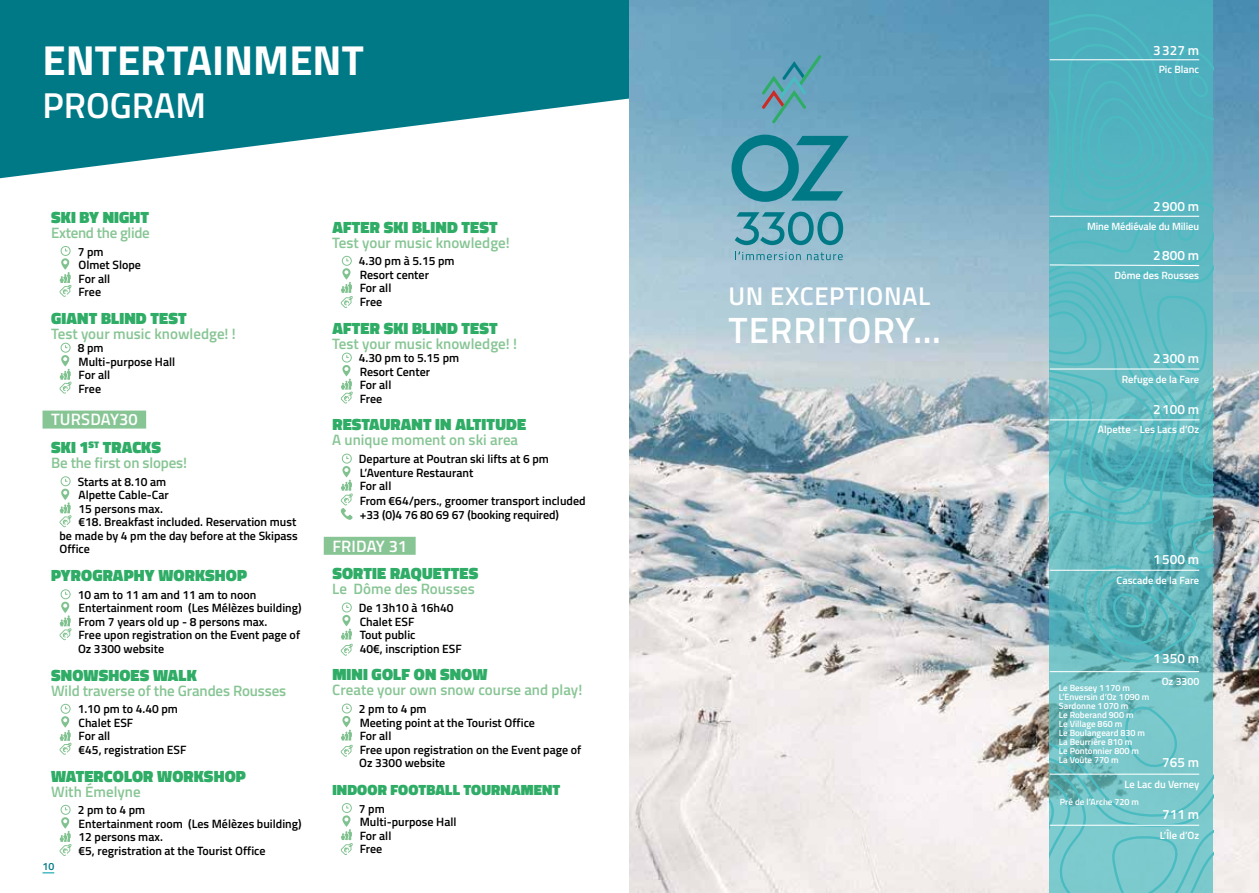
<style>
.page{position:relative;width:1259px;height:893px;background:#fff}
.page>*{position:absolute;margin:0;border:0;box-sizing:border-box;transform-origin:0 0}
.t1{font:700 42px "Titillium Web";color:#fff}
.t2{font:600 36.6px "Titillium Web";letter-spacing:.025em;color:#fff}
.t3{font:600 36px "Titillium Web";color:#fff}
.t4{font:600 25.65px "Titillium Web";letter-spacing:.025em;color:#fff}
.t5{font:900 16.5px/27.8px "Titillium Web";letter-spacing:.01em;color:#2fac66}
.t6{font:600 16.5px "Titillium Web";letter-spacing:.005em;color:#fff}
.t7{font:600 15px "Titillium Web";color:#87c594}
.t8{font:900 15px "Titillium Web";letter-spacing:.01em;color:#2fac66}
.t9{font:600 15px "Titillium Web";letter-spacing:-.02em;color:#87c594}
.t10{font:600 13.5px "Titillium Web";color:#fff}
.t11{font:600 12px/13.5px "Titillium Web";color:#000}
.t12{font:600 10.5px "Titillium Web";color:#fff}
.t13{font:600 10.5px "Titillium Web";color:#007987}
.t14{font:600 9px/9px "Titillium Web";color:#fff}
.s1{font-weight:600;color:#fff}
</style>
<div class="page">
<div style="left:43px;top:411px;width:103px;height:18px;background:#87c594"></div>
<svg style="left:60px;top:246px;width:11px;height:51px"></svg>
<svg style="left:60px;top:343px;width:11px;height:51px"></svg>
<svg style="left:60px;top:476px;width:11px;height:51px"></svg>
<svg style="left:60px;top:589px;width:11px;height:51px"></svg>
<svg style="left:60px;top:704px;width:11px;height:51px"></svg>
<svg style="left:60px;top:805px;width:11px;height:51px"></svg>
<div style="left:324px;top:537px;width:92px;height:18px;background:#87c594"></div>
<svg style="left:341px;top:256px;width:12px;height:52px"></svg>
<svg style="left:341px;top:353px;width:12px;height:50px"></svg>
<svg style="left:341px;top:454px;width:12px;height:66px"></svg>
<svg style="left:341px;top:602px;width:12px;height:54px"></svg>
<svg style="left:341px;top:703px;width:12px;height:54px"></svg>
<svg style="left:341px;top:803px;width:12px;height:52px"></svg>
<svg style="left:0;top:0;width:629px;height:178px;fill:#007987"></svg>
<img style="left:629px;top:0;width:630px;height:893px">
<svg style="left:1049px;top:664px;width:164px;height:229px;background:#76c4c7"></svg>
<svg style="left:1110px;top:835px;width:68px;height:58px;background:#77c8cc"></svg>
<svg style="left:1124px;top:704px;width:58px;height:66px;background:#75c6c9"></svg>
<svg style="left:1049px;top:764px;width:40px;height:129px;background:#70c1c4"></svg>
<svg style="left:1048px;top:9px;width:165px;height:655px;background:#5bb6bf"></svg>
<hr style="left:1049px;top:368px;width:150px;height:2px;background:#fff">
<hr style="left:1049px;top:419px;width:150px;height:1px;background:#fff">
<hr style="left:1049px;top:570px;width:150px;height:1px;background:#fff">
<hr style="left:1049px;top:671px;width:150px;height:1px;background:#fff">
<hr style="left:1049px;top:774px;width:150px;height:1px;background:#fff">
<hr style="left:1049px;top:825px;width:150px;height:1px;background:#fff">
<svg style="left:761px;top:55px;width:60px;height:68px;background:#64a0b1"></svg>
<svg style="left:731px;top:135px;width:117px;height:67px;background:#4b99ac"></svg>
<svg style="left:735px;top:212px;width:108px;height:33px;background:#5ea3b4"></svg>
<svg style="left:735px;top:251px;width:66px;height:9px"></svg>
<svg style="left:807px;top:252px;width:35px;height:8px"></svg>
<h1 class="t1" style="left:43px;top:28px;width:323px">ENTERTAINMENT</h1>
<h3 class="t3" style="left:43px;top:78px;width:165px">PROGRAM</h3>
<h3 class="t5" style="left:51px;top:203px;width:99px">SKI BY NIGHT</h3>
<p class="t9" style="left:51px;top:221px;width:100px">Extend the glide</p>
<p class="t11" style="left:78px;top:244px;width:65px">7 pm<br>Olmet Slope<br>For all<br>Free</p>
<h3 class="t5" style="left:51px;top:304px;width:137px">GIANT BLIND TEST</h3>
<p class="t7" style="left:51px;top:322px;width:186px">Test your music knowledge! !</p>
<p class="t11" style="left:78px;top:341px;width:99px">8 pm<br>Multi-purpose Hall<br>For all<br>Free</p>
<h3 class="t5" style="left:51px;top:406px;width:111px"><span class="s1">TURSDAY30<br></span>SKI 1<sup>ST</sup> TRACKS</h3>
<p class="t7" style="left:51px;top:452px;width:138px">Be the first on slopes!</p>
<p class="t11" style="left:78px;top:474px;width:90px">Starts at 8.10 am</p>
<p class="t11" style="left:78px;top:488px;width:92px">Alpette Cable-Car</p>
<p class="t11" style="left:78px;top:501px;width:86px">15 persons max.</p>
<p class="t11" style="left:78px;top:515px;width:219px">€18. Breakfast included. Reservation must</p>
<p class="t11" style="left:60px;top:528px;width:240px">be made by 4 pm the day before at the Skipass</p>
<p class="t11" style="left:60px;top:542px;width:32px">Office</p>
<h3 class="t5" style="left:51px;top:562px;width:198px">PYROGRAPHY WORKSHOP</h3>
<p class="t11" style="left:78px;top:587px;width:225px">10 am to 11 am and 11 am to noon<br>Entertainment room (Les Mélèzes building)<br>From 7 years old up - 8 persons max.<br>Free upon registration on the Event page of<br>Oz 3300 website</p>
<h3 class="t5" style="left:51px;top:661px;width:147px">SNOWSHOES WALK</h3>
<p class="t7" style="left:51px;top:679px;width:237px">Wild traverse of the Grandes Rousses</p>
<p class="t11" style="left:78px;top:702px;width:110px">1.10 pm to 4.40 pm<br>Chalet ESF<br>For all<br>€45, registration ESF</p>
<h3 class="t5" style="left:51px;top:762px;width:196px">WATERCOLOR WORKSHOP</h3>
<p class="t7" style="left:51px;top:780px;width:91px">With Émelyne</p>
<p class="t11" style="left:78px;top:803px;width:225px">2 pm to 4 pm<br>Entertainment room (Les Mélèzes building)<br>12 persons max.<br>€5, regristration at the Tourist Office</p>
<p class="t13" style="left:43px;top:858px;width:13px">10</p>
<h3 class="t5" style="left:332px;top:213px;width:167px">AFTER SKI BLIND TEST</h3>
<p class="t7" style="left:332px;top:231px;width:179px">Test your music knowledge!</p>
<p class="t11" style="left:359px;top:254px;width:97px">4.30 pm à 5.15 pm<br>Resort center<br>For all<br>Free</p>
<h3 class="t5" style="left:332px;top:314px;width:167px">AFTER SKI BLIND TEST</h3>
<p class="t7" style="left:332px;top:332px;width:186px">Test your music knowledge! !</p>
<p class="t11" style="left:359px;top:351px;width:102px">4.30 pm to 5.15 pm<br>Resort Center<br>For all<br>Free</p>
<h3 class="t5" style="left:332px;top:411px;width:195px">RESTAURANT IN ALTITUDE</h3>
<p class="t7" style="left:332px;top:429px;width:187px">A unique moment on ski area</p>
<p class="t11" style="left:359px;top:451px;width:228px;line-height:14px">Departure at Poutran ski lifts at 6 pm<br>L’Aventure Restaurant<br>For all<br>From €64/pers., groomer transport included +33 (0)4 76 80 69 67 (booking required)</p>
<h3 class="t6" style="left:332px;top:533px;width:76px">FRIDAY 31</h3>
<h3 class="t5" style="left:332px;top:560px;width:147px">SORTIE RAQUETTES</h3>
<p class="t7" style="left:332px;top:578px;width:144px">Le Dôme des Rousses</p>
<p class="t11" style="left:359px;top:601px;width:104px">De 13h10 à 16h40<br>Chalet ESF<br>Tout public<br>40€, inscription ESF</p>
<h3 class="t5" style="left:332px;top:661px;width:157px">MINI GOLF ON SNOW</h3>
<p class="t7" style="left:332px;top:679px;width:251px">Create your own snow course and play!</p>
<p class="t11" style="left:359px;top:702px;width:224px">2 pm to 4 pm<br>Meeting point at the Tourist Office<br>For all<br>Free upon registration on the Event page of<br>Oz 3300 website</p>
<p class="t8" style="left:332px;top:779px;width:229px">INDOOR FOOTBALL TOURNAMENT</p>
<p class="t11" style="left:359px;top:801px;width:99px">7 pm<br>Multi-purpose Hall<br>For all<br>Free</p>
<h3 class="t4" style="left:728px;top:277px;width:203px">UN EXCEPTIONAL</h3>
<h2 class="t2" style="left:728px;top:303px;width:214px">TERRITORY…</h2>
<p class="t10" style="left:1153px;top:40px;width:48px">3327 m</p>
<p class="t12" style="left:1158px;top:62px;width:42px">Pic Blanc</p>
<p class="t10" style="left:1153px;top:197px;width:48px">2900 m</p>
<p class="t12" style="left:1087px;top:218px;width:114px">Mine Médiévale du Milieu</p>
<p class="t10" style="left:1153px;top:245px;width:48px">2800 m</p>
<p class="t12" style="left:1114px;top:268px;width:86px">Dôme des Rousses</p>
<p class="t10" style="left:1153px;top:348px;width:48px">2300 m</p>
<p class="t12" style="left:1121px;top:371px;width:79px">Refuge de la Fare</p>
<p class="t10" style="left:1153px;top:399px;width:48px">2100 m</p>
<p class="t12" style="left:1098px;top:422px;width:103px">Alpette - Les Lacs d’Oz</p>
<p class="t10" style="left:1153px;top:549px;width:48px">1500 m</p>
<p class="t12" style="left:1116px;top:572px;width:84px">Cascade de la Fare</p>
<p class="t10" style="left:1153px;top:648px;width:48px">1350 m</p>
<p class="t12" style="left:1161px;top:674px;width:39px">Oz 3300</p>
<p class="t14" style="left:1059px;top:682px;width:92px">Le Bessey 1170 m<br>L’Enversin d’Oz 1090 m<br>Sardonne 1070 m<br>Le Roberand 900 m<br>Le Village 860 m<br>Le Boulangeard 830 m<br>La Beurrière 810 m<br>Le Pontonnier 800 m<br>La Voûte 770 m</p>
<p class="t10" style="left:1162px;top:752px;width:38px">765 m</p>
<p class="t12" style="left:1124px;top:776px;width:76px">Le Lac du Verney</p>
<p class="t14" style="left:1060px;top:797px;width:81px">Pré de l’Arche 720 m</p>
<p class="t10" style="left:1162px;top:805px;width:38px">711 m</p>
<p class="t12" style="left:1159px;top:827px;width:41px">L’Île d’Oz</p>
</div>
